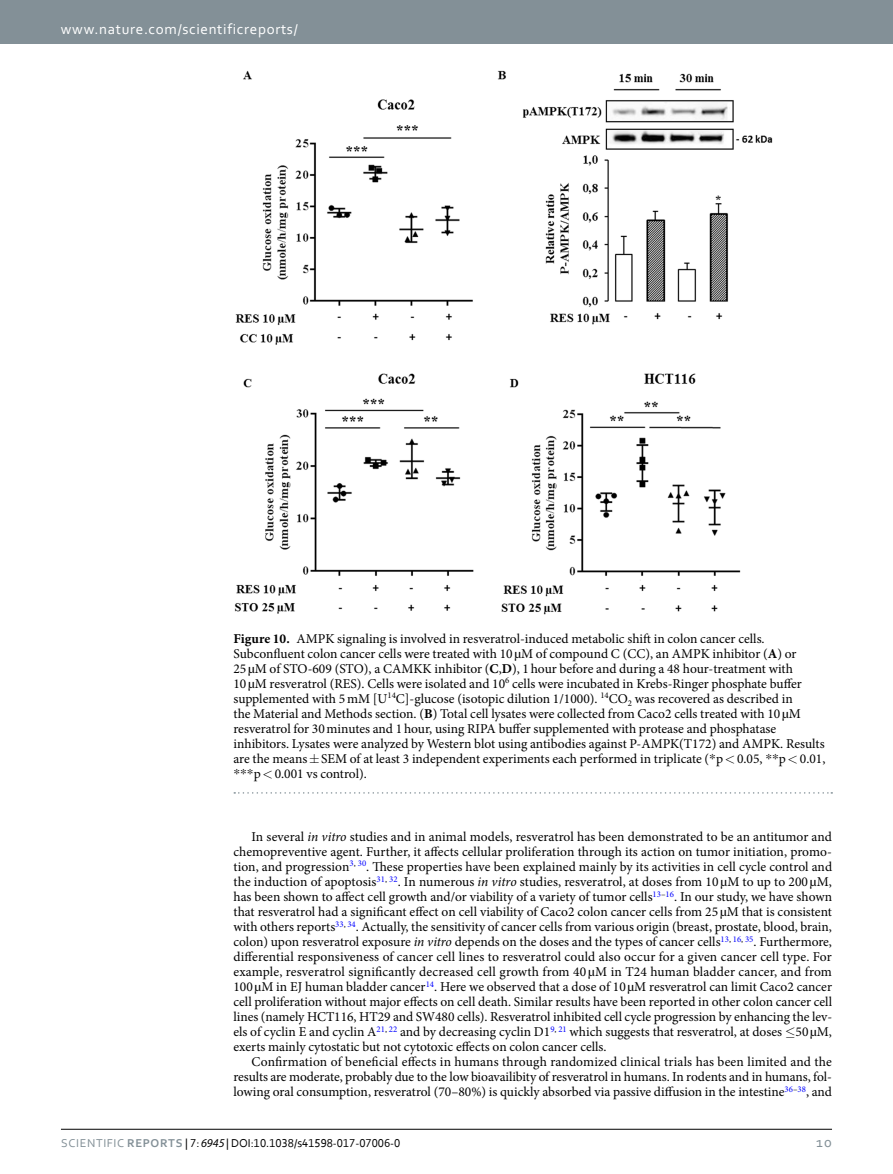
<style>
.page{position:relative;width:893px;height:1174px;background:#fff}
.page>*{position:absolute;margin:0;border:0;box-sizing:border-box;transform-origin:0 0}
.t1{font:15px "Corbel 2";letter-spacing:.045em;color:#fff}
.t2{font:15px "Corbel 2";color:#839097}
.t3{font:13.5px/15px "Minion Pro";color:#000;text-align:justify}
.t4{font:12px "Corbel";color:#000}
.s1{font-weight:700}
.s2{font-family:"STIX General"}
.s3{font-style:italic}
.s4{font-family:"Corbel 2";color:#839097}
.s5{font-family:"Corbel Bold 2";color:#839097}
.s6{font-family:"Myriad Pro";font-style:italic}
</style>
<div class="page">
<div style="left:0;top:0;width:893px;height:43px;background:#839097"></div>
<hr style="left:61px;top:1129px;width:771px;height:1px;background:#000">
<img style="left:234px;top:70px;width:539px;height:545px">
<svg style="left:234px;top:792px;width:598px;height:1px"></svg>
<p class="t1" style="left:61px;top:19px;width:238px">www.nature.com/scientificreports/</p>
<p class="t3" style="left:233px;top:631px;width:593px;text-align:left"><span class="s1">Figure 10.</span> AMPK signaling is involved in resveratrol-induced metabolic shift in colon cancer cells.<br>Subconfluent colon cancer cells were treated with 10 <span class="s2">µ</span>M of compound C (CC), an AMPK inhibitor (<span class="s1">A</span>) or<br>25 <span class="s2">µ</span>M of STO-609 (STO), a CAMKK inhibitor (<span class="s1">C</span>,<span class="s1">D</span>), 1hour before and during a 48 hour-treatment with<br>10 <span class="s2">µ</span>M resveratrol (RES). Cells were isolated and 10<sup>6</sup> cells were incubated in Krebs-Ringer phosphate buffer supplemented with 5mM [U<sup>14</sup>C]-glucose (isotopic dilution 1/1000). <sup>14</sup>CO<sub>2</sub> was recovered as described in<br>the Material and Methods section. (<span class="s1">B</span>) Total cell lysates were collected from Caco2 cells treated with 10 <span class="s2">µ</span>M resveratrol for 30minutes and 1hour, using RIPA buffer supplemented with protease and phosphatase inhibitors. Lysates were analyzed by Western blot using antibodies against P-AMPK(T172) and AMPK. Results are the means SEM of at least 3 independent experiments each performed in triplicate (<span class="s2">*</span>p 0.05, <span class="s2">**</span>p 0.01, <span class="s2">***</span>p 0.001 vs control).</p>
<p class="t3" style="left:233px;top:829px;width:600px;text-indent:18px">In several <span class="s3">in vitro</span> studies and in animal models, resveratrol has been demonstrated to be an antitumor and chemopreventive agent. Further, it affects cellular proliferation through its action on tumor initiation, promo&shy;tion, and progression<sup>3</sup><sup>,</sup> <sup>30</sup>. These properties have been explained mainly by its activities in cell cycle control and the induction of apoptosis<sup>31</sup><sup>,</sup> <sup>32</sup>. In numerous <span class="s3">in vitro</span> studies, resveratrol, at doses from 10 <span class="s2">µ</span>M to up to 200 <span class="s2">µ</span>M, has been shown to affect cell growth and/or viability of a variety of tumor cells<sup>13</sup><sup>–</sup><sup>16</sup>. In our study, we have shown that resveratrol had a significant effect on cell viability of Caco2 colon cancer cells from 25 <span class="s2">µ</span>M that is consistent with others reports<sup>33</sup><sup>,</sup> <sup>34</sup>. Actually, the sensitivity of cancer cells from various origin (breast, prostate, blood, brain, colon) upon resveratrol exposure <span class="s3">in vitro</span> depends on the doses and the types of cancer cells<sup>13</sup><sup>,</sup> <sup>16</sup><sup>,</sup> <sup>35</sup>. Furthermore, differential responsiveness of cancer cell lines to resveratrol could also occur for a given cancer cell type. For example, resveratrol significantly decreased cell growth from 40 <span class="s2">µ</span>M in T24 human bladder cancer, and from 100<span class="s2">µ</span>M in EJ human bladder cancer<sup>14</sup>. Here we observed that a dose of 10 <span class="s2">µ</span>M resveratrol can limit Caco2 cancer cell proliferation without major effects on cell death. Similar results have been reported in other colon cancer cell lines (namely HCT116, HT29 and SW480 cells). Resveratrol inhibited cell cycle progression by enhancing the lev&shy;els of cyclin E and cyclin A<sup>21</sup><sup>,</sup> <sup>22</sup> and by decreasing cyclin D1<sup>9</sup><sup>,</sup> <sup>21</sup> which suggests that resveratrol, at doses ≤50<span class="s2">µ</span>M, exerts mainly cytostatic but not cytotoxic effects on colon cancer cells.</p>
<p class="t3" style="left:233px;top:1054px;width:600px;text-indent:18px">Confirmation of beneficial effects in humans through randomized clinical trials has been limited and the results are moderate, probably due to the low bioavailibity of resveratrol in humans. In rodents and in humans, fol&shy;lowing oral consumption, resveratrol (70–80%) is quickly absorbed via passive diffusion in the intestine<sup>36</sup><sup>–</sup><sup>38</sup>, and</p>
<p class="t4" style="left:61px;top:1135px;width:341px"><span class="s4">SCIENtIFIC</span> <span class="s5">REPORTS</span> | 7: <span class="s6">6945</span> | DOI:10.1038/s41598-017-07006-0</p>
<p class="t2" style="left:816px;top:1132px;width:17px">10</p>
</div>
